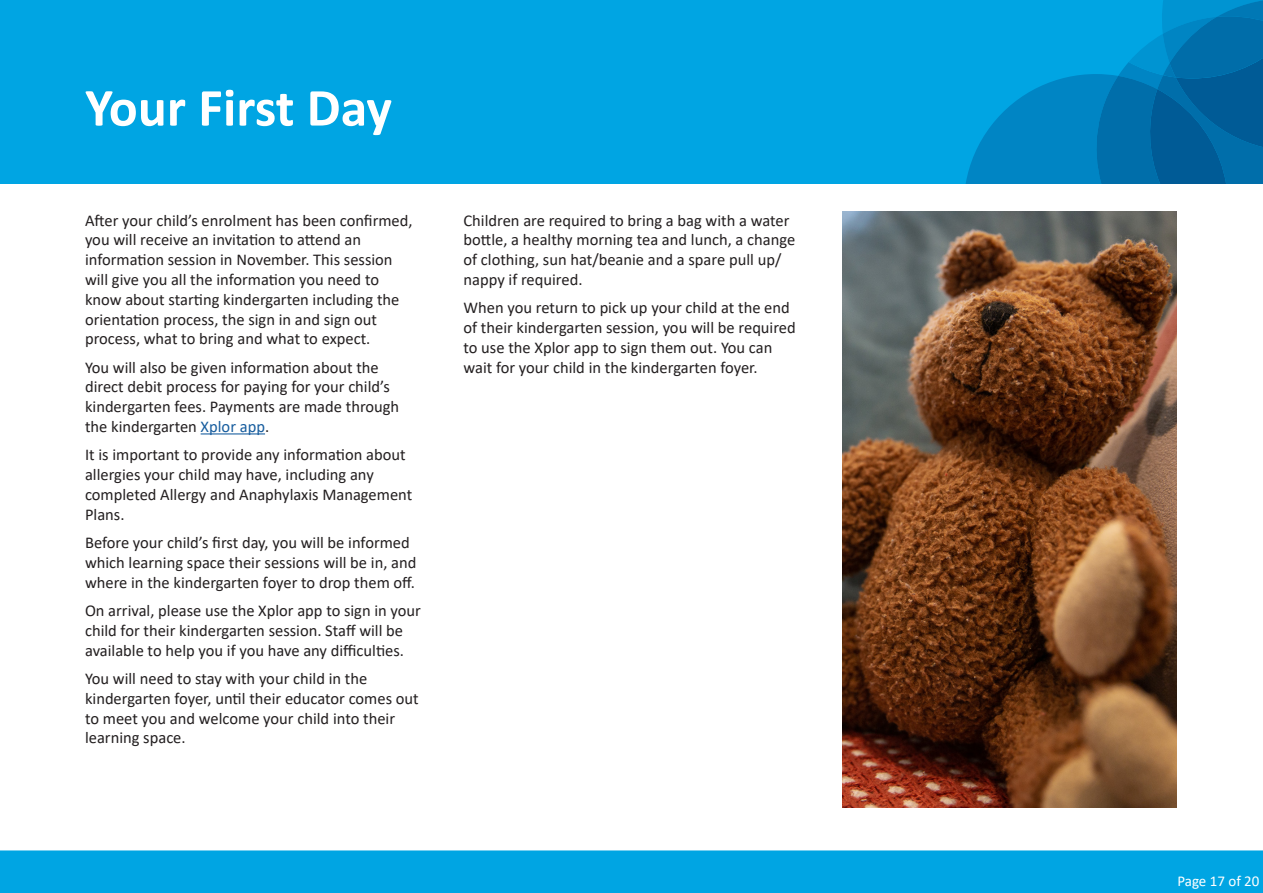
<style>
.page{position:relative;width:1263px;height:893px;background:#fff}
.page>*{position:absolute;margin:0;border:0;box-sizing:border-box;transform-origin:0 0}
.t1{font:700 54px "Calibri";color:#fff}
.t2{font:16.5px/19.8px "Calibri";color:#231f20}
.t3{font:15px "Calibri";color:#fff}
.s1{color:#175d9e}
</style>
<div class="page">
<div style="left:0;top:0;width:1263px;height:184px;background:#00a5e3"></div>
<svg style="left:966px;top:0;width:297px;height:184px"></svg>
<div style="left:0;top:850px;width:1263px;height:43px;background:#00a5e3"></div>
<hr style="left:201px;top:433px;width:64px;height:1px;background:#175d9e">
<img style="left:842px;top:212px;width:335px;height:596px">
<p class="t1" style="left:85px;top:69px;width:308px">Your First Day</p>
<p class="t2" style="left:85px;top:210px;width:329px">After your child’s enrolment has been confirmed, you will receive an invitation to attend an information session in November. This session will give you all the information you need to know about starting kindergarten including the orientation process, the sign in and sign out process, what to bring and what to expect.</p>
<p class="t2" style="left:85px;top:357px;width:316px">You will also be given information about the direct debit process for paying for your child’s kindergarten fees. Payments are made through the kindergarten <span class="s1">Xplor app</span>.</p>
<p class="t2" style="left:85px;top:445px;width:329px">It is important to provide any information about allergies your child may have, including any completed Allergy and Anaphylaxis Management Plans.</p>
<p class="t2" style="left:85px;top:532px;width:333px">Before your child’s first day, you will be informed which learning space their sessions will be in, and where in the kindergarten foyer to drop them off.</p>
<p class="t2" style="left:85px;top:600px;width:337px">On arrival, please use the Xplor app to sign in your child for their kindergarten session. Staff will be available to help you if you have any difficulties.</p>
<p class="t2" style="left:85px;top:668px;width:335px">You will need to stay with your child in the kindergarten foyer, until their educator comes out to meet you and welcome your child into their learning space.</p>
<p class="t2" style="left:463px;top:210px;width:333px">Children are required to bring a bag with a water bottle, a healthy morning tea and lunch, a change of clothing, sun hat/beanie and a spare pull up/ nappy if required.</p>
<p class="t2" style="left:463px;top:297px;width:334px">When you return to pick up your child at the end of their kindergarten session, you will be required to use the Xplor app to sign them out. You can wait for your child in the kindergarten foyer.</p>
<p class="t3" style="left:1177px;top:871px;width:84px">Page 17 of 20</p>
</div>
